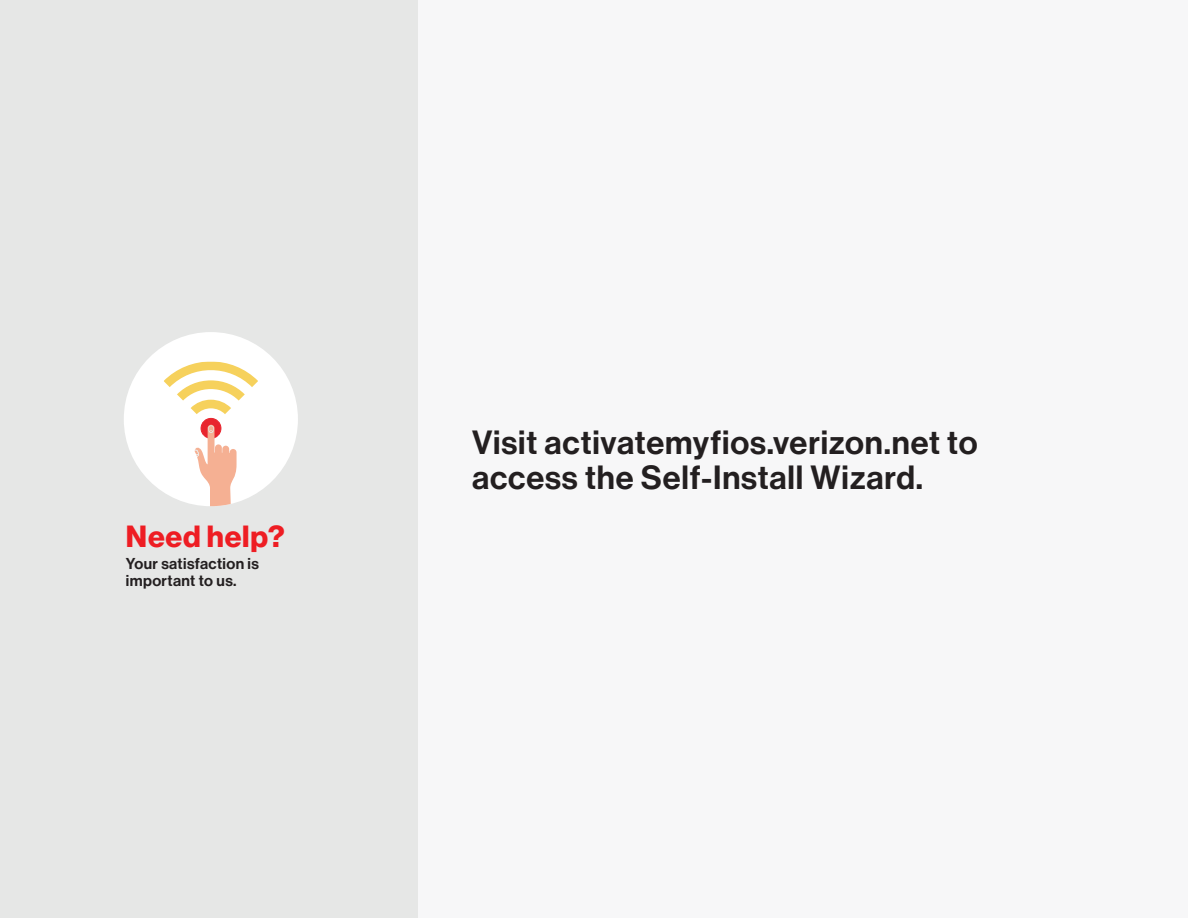
<style>
.page{position:relative;width:1188px;height:918px;background:#fff}
.page>*{position:absolute;margin:0;border:0;box-sizing:border-box;transform-origin:0 0}
.t1{font:32.85px/34.8px "N Haas Grotesk DS Std 65 Md";letter-spacing:.025em;color:#231f20}
.t2{font:30px "N Haas Grotesk DS Std 75 Bd";letter-spacing:.025em;color:#ee1d23}
.t3{font:15.45px/17.4px "N Haas Grotesk DS Std 65 Md";letter-spacing:.025em;color:#231f20}
</style>
<div class="page">
<div style="left:0;top:0;width:418px;height:918px;background:#e6e7e6"></div>
<div style="left:418px;top:0;width:770px;height:918px;background:#f7f7f8"></div>
<div style="left:124px;top:332px;width:174px;height:174px;background:#fff;border-radius:50%"></div>
<svg style="left:164px;top:361px;width:94px;height:53px"></svg>
<div style="left:201px;top:418px;width:20px;height:20px;background:#e8252e;border-radius:50%"></div>
<div style="left:201px;top:418px;width:20px;height:20px;border:1px solid #e8252e;border-radius:50%"></div>
<svg style="left:195px;top:425px;width:42px;height:81px"></svg>
<p class="t2" style="left:126px;top:519px;width:160px">Need help?</p>
<p class="t3" style="left:126px;top:555px;width:134px">Your satisfaction is important to us.</p>
<p class="t1" style="left:472px;top:426px;width:507px">Visit activatemyfios.verizon.net to access the Self-Install Wizard.</p>
</div>
